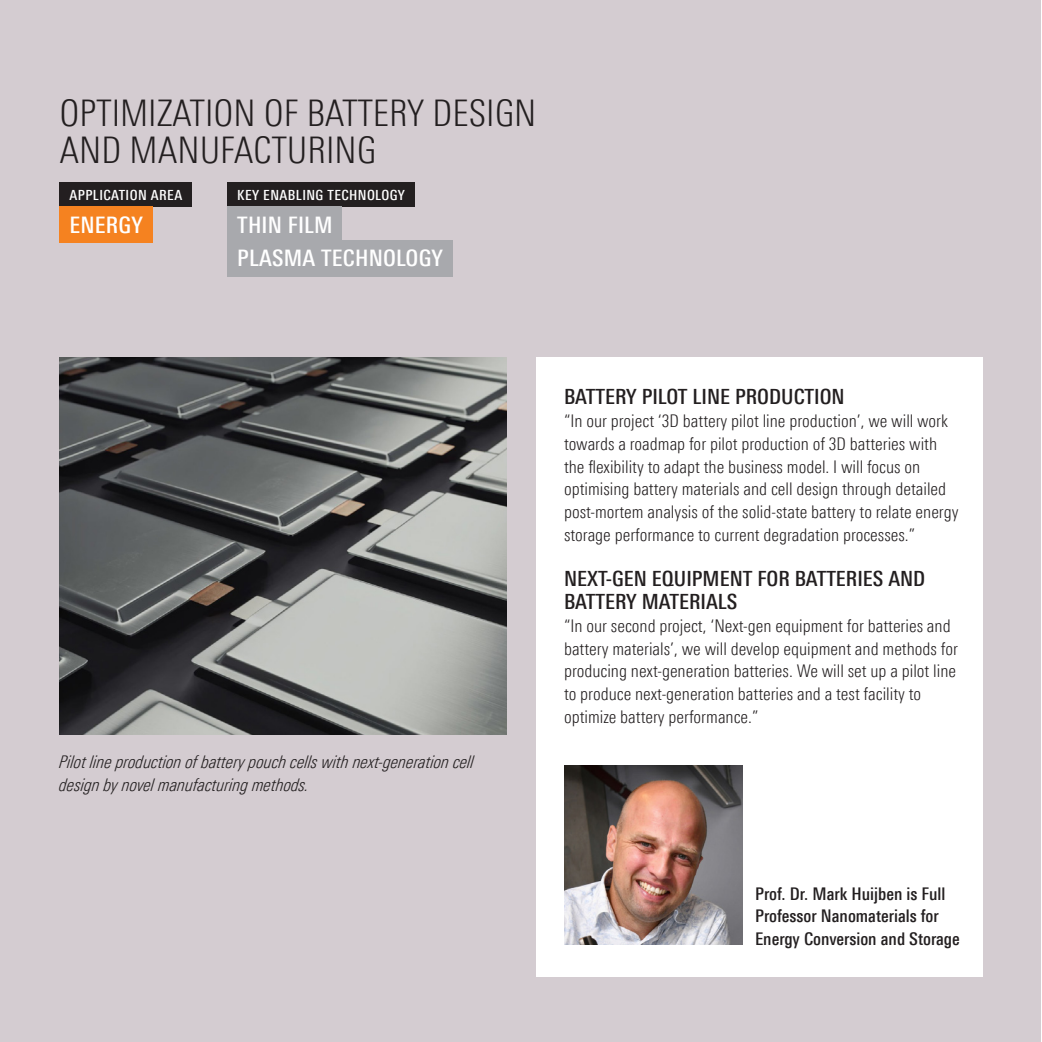
<style>
.page{position:relative;width:1042px;height:1042px;background:#d4ccd1}
.page>*{position:absolute;margin:0;border:0;box-sizing:border-box;transform-origin:0 0}
.Kop_1{font:300 36.75px/36.8px "Linotype Univers 320 Cn";color:#231f20}
.Kop_2_bg_grijs{font:500 22.75px "Linotype Univers 520 Cn";letter-spacing:.01em;color:#fff}
.Kop_2_bg_oranje{font:500 22.75px "Linotype Univers 520 Cn";letter-spacing:.01em;color:#fff}
.Kop_3{font:500 21px/22.8px "Linotype Univers 520 Cn";color:#231f20}
.Body{font:300 17.5px/22.8px "Linotype Univers 320 Cn";color:#231f20}
.Body-2{font:17.5px/22.8px "Linotype Univers 321 Cn Lt It";color:#231f20}
.Body-3{font:500 17.5px/22.8px "Linotype Univers 520 Cn";color:#231f20}
.Kop_2_bg_oranje_kopi{font:500 14px "Linotype Univers 520 Cn";letter-spacing:.03em;color:#fff}
</style>
<div class="page">
<hr style="left:1041px;top:0;width:1px;height:1042px;background:#fff">
<div style="left:60px;top:182px;width:132px;height:25px;background:#231f20"></div>
<div style="left:60px;top:207px;width:93px;height:36px;background:#f58220"></div>
<div style="left:536px;top:357px;width:446px;height:619px;background:#fff"></div>
<img style="left:60px;top:357px;width:446px;height:377px">
<img style="left:564px;top:766px;width:178px;height:178px">
<div style="left:227px;top:182px;width:187px;height:25px;background:#231f20"></div>
<div style="left:227px;top:207px;width:115px;height:36px;background:#a8a9ad"></div>
<div style="left:227px;top:240px;width:226px;height:36px;background:#a8a9ad"></div>
<p class="Kop_1" style="left:60px;top:94px;width:478px">OPTIMIZATION OF BATTERY DESIGN<br>AND MANUFACTURING</p>
<p class="Kop_2_bg_oranje_kopi" style="left:69px;top:187px;width:114px">APPLICATION AREA</p>
<p class="Kop_2_bg_oranje" style="left:69px;top:212px;width:75px">ENERGY</p>
<p class="Kop_2_bg_oranje_kopi" style="left:237px;top:187px;width:169px">KEY ENABLING TECHNOLOGY</p>
<p class="Kop_2_bg_grijs" style="left:237px;top:212px;width:97px">THIN FILM</p>
<p class="Kop_2_bg_grijs" style="left:237px;top:245px;width:207px">PLASMA TECHNOLOGY</p>
<p class="Body-2" style="left:60px;top:751px;width:416px">Pilot line production of battery pouch cells with next-generation cell design by novel manufacturing methods.</p>
<p class="Kop_3" style="left:564px;top:385px;width:282px">BATTERY PILOT LINE PRODUCTION</p>
<p class="Body" style="left:564px;top:409px;width:396px">“In our project ‘3D battery pilot line production’, we will work towards a roadmap for pilot production of 3D batteries with the flexibility to adapt the business model. I will focus on optimising battery materials and cell design through detailed post-mortem analysis of the solid-state battery to relate energy storage performance to current degradation processes.”</p>
<p class="Kop_3" style="left:564px;top:567px;width:363px">NEXT-GEN EQUIPMENT FOR BATTERIES AND<br>BATTERY MATERIALS</p>
<p class="Body" style="left:564px;top:614px;width:395px">“In our second project, ‘Next-gen equipment for batteries and battery materials’, we will develop equipment and methods for producing next-generation batteries. We will set up a pilot line to produce next-generation batteries and a test facility to optimize battery performance.”</p>
<p class="Body-3" style="left:755px;top:882px;width:206px">Prof. Dr. Mark Huijben is Full<br>Professor Nanomaterials for<br>Energy Conversion and Storage</p>
</div>
